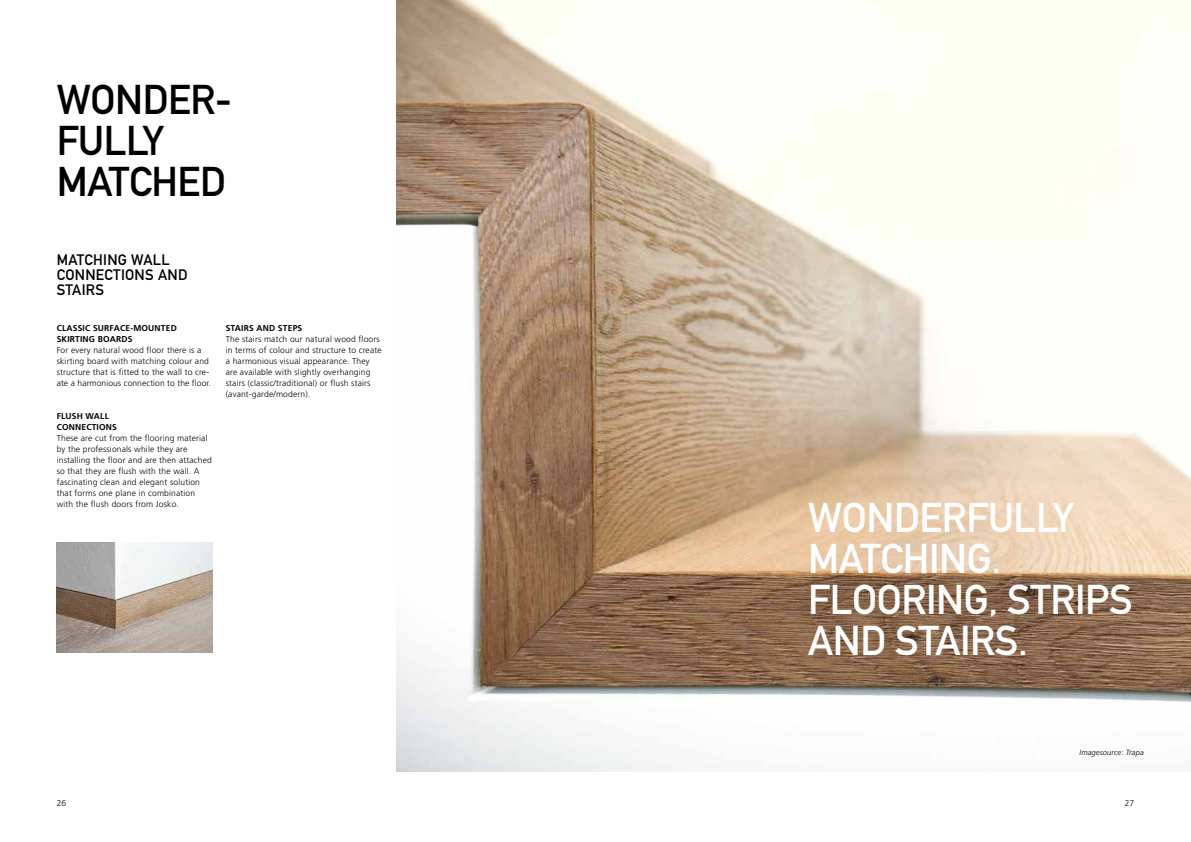
<style>
.page{position:relative;width:1191px;height:842px;background:#fff}
.page>*{position:absolute;margin:0;border:0;box-sizing:border-box;transform-origin:0 0}
.t1{font:41px/41px "DIN Mittelschrift Std";letter-spacing:-.01em;color:#fff}
.t2{font:41px/41px "DIN Mittelschrift Std";letter-spacing:-.01em;color:#000}
.t3{font:15px/15px "DIN Mittelschrift Std";letter-spacing:.02em;color:#000}
.t4{font:300 8.5px/11px "Frutiger LT Pro";letter-spacing:.02em;color:#000}
.t5{font:700 8.5px/11px "Frutiger LT Pro";letter-spacing:.02em;color:#000}
.t6{font:italic 300 7.5px "Frutiger LT Std";letter-spacing:.02em;color:#000}
</style>
<div class="page">
<img style="left:397px;top:0;width:794px;height:771px">
<img style="left:57px;top:542px;width:156px;height:110px">
<h1 class="t2" style="left:57px;top:80px;width:177px">WONDER-<br>FULLY<br>MATCHED</h1>
<h2 class="t3" style="left:57px;top:252px;width:132px">MATCHING WALL<br>CONNECTIONS AND<br>STAIRS</h2>
<p class="t5" style="left:57px;top:323px;width:122px">CLASSIC SURFACE-MOUNTED<br>SKIRTING BOARDS</p>
<p class="t4" style="left:57px;top:345px;width:156px">For every natural wood floor there is a skirting board with matching colour and structure that is fitted to the wall to cre&shy;ate a harmonious connection to the floor.</p>
<p class="t5" style="left:57px;top:411px;width:62px">FLUSH WALL<br>CONNECTIONS</p>
<p class="t4" style="left:57px;top:433px;width:157px">These are cut from the flooring material by the professionals while they are installing the floor and are then attached so that they are flush with the wall. A fascinating clean and elegant solution that forms one plane in combination with the flush doors from Josko.</p>
<p class="t5" style="left:226px;top:323px;width:78px">STAIRS AND STEPS</p>
<p class="t4" style="left:226px;top:334px;width:157px">The stairs match our natural wood floors in terms of colour and structure to create a harmonious visual appearance. They are available with slightly overhanging stairs (classic/traditional) or flush stairs (avant-garde/modern).</p>
<h1 class="t1" style="left:808px;top:498px;width:326px">WONDERFULLY<br>MATCHING.<br>FLOORING, STRIPS<br>AND STAIRS.</h1>
<p class="t6" style="left:1079px;top:748px;width:66px">Imagesource: Trapa</p>
<p class="t4" style="left:57px;top:797px;width:11px">26</p>
<p class="t4" style="left:1124px;top:797px;width:11px">27</p>
</div>
